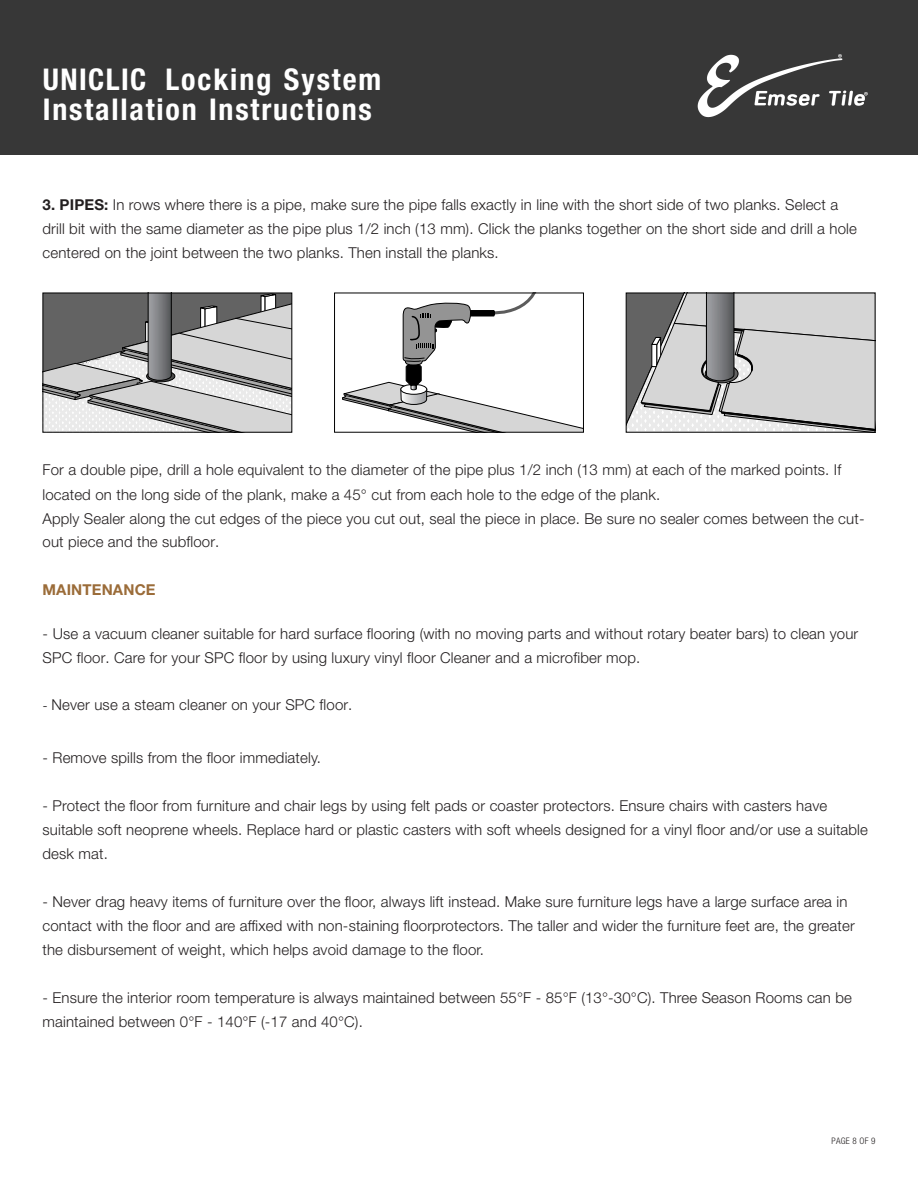
<style>
.page{position:relative;width:918px;height:1188px;background:#fff}
.page>*{position:absolute;margin:0;border:0;box-sizing:border-box;transform-origin:0 0}
.t1{font:700 condensed 30px/29.4px "Helvetica Neue LT Std";letter-spacing:.06em;color:#fff}
.t2{font:300 15px/24px "Helvetica Neue LT Std";letter-spacing:.01em;color:#231f20}
.t3{font:700 15px "Helvetica Neue LT Std";letter-spacing:.01em;color:#9b6c39}
.t4{font:300 condensed 9px "Helvetica Neue LT Std";letter-spacing:.025em;color:#231f20}
.s1{font-weight:700}
.s2{font-family:"Minion Pro";font-weight:400}
</style>
<div class="page">
<div style="left:0;top:0;width:918px;height:155px;background:#373737"></div>
<svg style="left:342px;top:295px;width:240px;height:136px"></svg>
<div style="left:334px;top:293px;width:250px;height:140px;border:1px solid #000"></div>
<svg style="left:628px;top:295px;width:245px;height:136px;background:#bbb"></svg>
<div style="left:626px;top:293px;width:249px;height:140px;border:1px solid #000"></div>
<svg style="left:45px;top:295px;width:245px;height:136px;background:#a5a5a5"></svg>
<div style="left:43px;top:293px;width:249px;height:140px;border:1px solid #000"></div>
<img style="left:689px;top:47px;width:187px;height:75px">
<h1 class="t1" style="left:43px;top:64px;width:105px">UNICLIC</h1>
<h1 class="t1" style="left:43px;top:64px;width:340px;text-indent:122px">Locking System<br>Installation Instructions</h1>
<p class="t2" style="left:43px;top:193px;width:816px"><span class="s1">3. PIPES:</span> In rows where there is a pipe, make sure the pipe falls exactly in line with the short side of two planks. Select a drill bit with the same diameter as the pipe plus 1/2 inch (13 mm). Click the planks together on the short side and drill a hole centered on the joint between the two planks. Then install the planks.</p>
<p class="t2" style="left:43px;top:458px;width:824px">For a double pipe, drill a hole equivalent to the diameter of the pipe plus 1/2 inch (13 mm) at each of the marked points. If located on the long side of the plank, make a 45° cut from each hole to the edge of the plank.<br>Apply Sealer along the cut edges of the piece you cut out, seal the piece in place. Be sure no sealer comes between the cut&shy;out piece and the subfloor.</p>
<p class="t3" style="left:43px;top:581px;width:115px">MAINTENANCE</p>
<p class="t2" style="left:43px;top:621px;width:817px">- Use a vacuum cleaner suitable for hard surface flooring (with no moving parts and without rotary beater bars) to clean your<br>SPC floor. Care for your SPC floor by using luxury vinyl floor Cleaner and a microfiber mop.</p>
<p class="t2" style="left:43px;top:693px;width:311px"><span class="s2">-</span> Never use a steam cleaner on your SPC floor.</p>
<p class="t2" style="left:43px;top:745px;width:280px">- Remove spills from the floor immediately.</p>
<p class="t2" style="left:43px;top:793px;width:827px">- Protect the floor from furniture and chair legs by using felt pads or coaster protectors. Ensure chairs with casters have suitable soft neoprene wheels. Replace hard or plastic casters with soft wheels designed for a vinyl floor and/or use a suitable desk mat.</p>
<p class="t2" style="left:43px;top:889px;width:806px">- Never drag heavy items of furniture over the floor, always lift instead. Make sure furniture legs have a large surface area in</p>
<p class="t2" style="left:43px;top:913px;width:814px">contact with the floor and are affixed with non-staining floorprotectors. The taller and wider the furniture feet are, the greater</p>
<p class="t2" style="left:43px;top:937px;width:443px">the disbursement of weight, which helps avoid damage to the floor.</p>
<p class="t2" style="left:43px;top:985px;width:811px">- Ensure the interior room temperature is always maintained between 55°F - 85°F (13°-30°C). Three Season Rooms can be</p>
<p class="t2" style="left:43px;top:1009px;width:322px">maintained between 0°F - 140°F (-17 and 40°C).</p>
<p class="t4" style="left:832px;top:1136px;width:45px">PAGE 8 OF 9</p>
</div>
